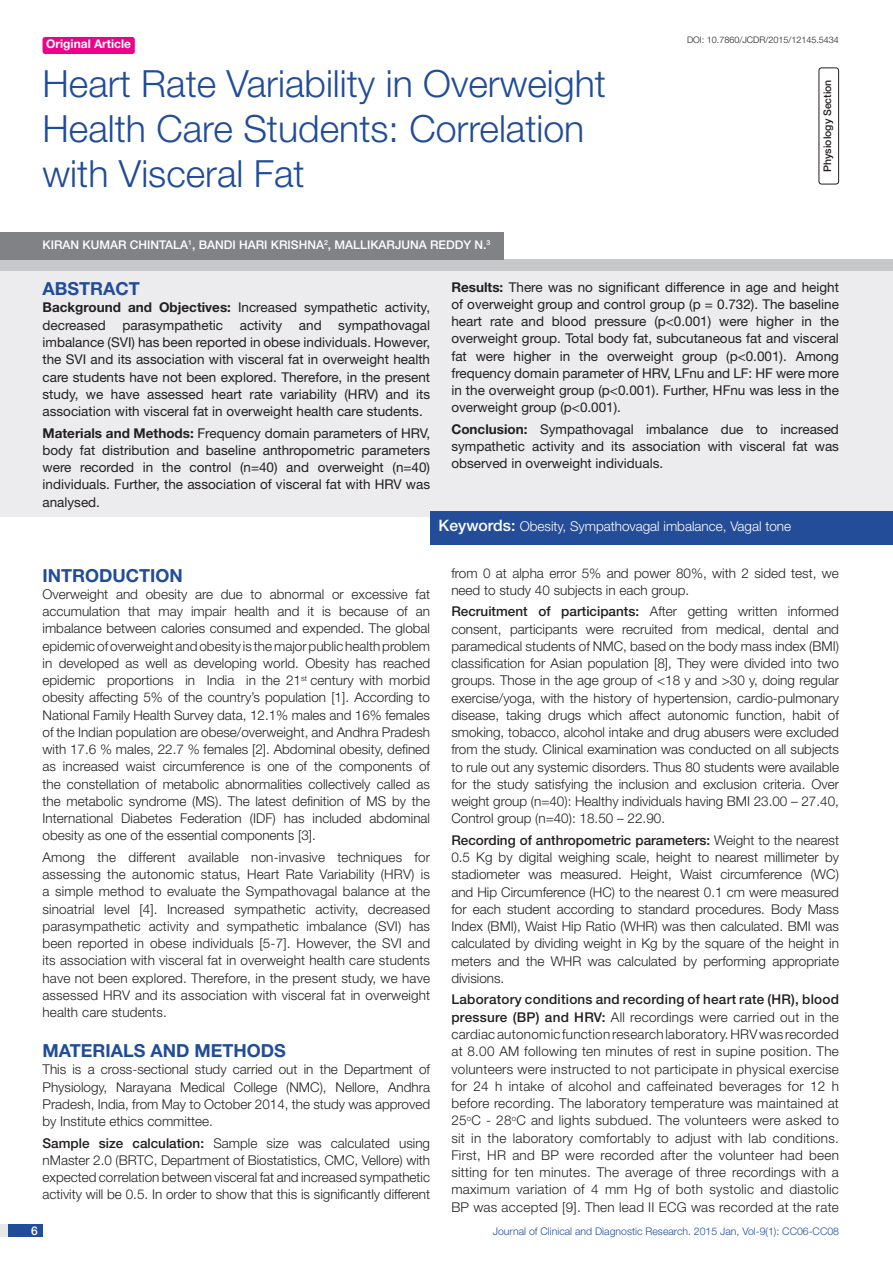
<style>
.page{position:relative;width:893px;height:1263px;background:#fff}
.page>*{position:absolute;margin:0;border:0;box-sizing:border-box;transform-origin:0 0}
.t1{font:300 37.5px/45px "Helvetica Neue";color:#214c99}
.Level_1{font:700 18px "Helvetica Neue";color:#214c99}
.Abstract_head{font:700 18px "Helvetica Neue";color:#214c99}
.Body_text{font:300 13.5px/17.2px "Helvetica Neue";color:#231f20;text-align:justify}
.Abstract_text{font:13.5px/17.2px "Helvetica Neue";color:#231f20;text-align:justify}
.t2{font:300 13.5px "Helvetica Neue";color:#fff}
.Author{font:500 12px "Helvetica Neue";color:#fff}
.t3{font:700 12px "Helvetica Neue";color:#fff}
.t4{font:300 10.5px "Helvetica Neue";color:#214c99}
.con_particulars{font:500 10.5px "Helvetica Neue";color:#231f20}
.DOI{font:300 9px "Helvetica Neue";color:#231f20}
.s1{color:#244d99}
.s2{font-weight:700}
.s3{font-weight:500;font-size:15.75px}
.s4{font-weight:500}
</style>
<div class="page">
<div style="left:0;top:1224px;width:43px;height:13px;background:#e6e7e9"></div>
<div style="left:8px;top:1224px;width:35px;height:13px;background:#214c99"></div>
<div style="left:43px;top:37px;width:92px;height:17px;background:#ed028c;border-radius:3px"></div>
<div style="left:0;top:259px;width:893px;height:12px;background:#c7c8ca"></div>
<div style="left:819px;top:68px;width:20px;height:116px;border:1px solid #231f20;border-radius:3px"></div>
<div style="left:0;top:232px;width:504px;height:28px;background:#808285"></div>
<div style="left:0;top:271px;width:893px;height:246px;background:#ececee"></div>
<div style="left:430px;top:511px;width:463px;height:34px;background:#244d99"></div>
<p class="DOI" style="left:687px;top:35px;width:153px">DOI: 10.7860/JCDR/2015/12145.5434</p>
<p class="t3" style="left:46px;top:37px;width:87px">Original Article</p>
<p class="t1" style="left:43px;top:60px;width:565px">Heart Rate Variability in Overweight<br>Health Care Students: Correlation with Visceral Fat</p>
<p class="con_particulars" style="left:821px;top:172px;width:94px;rotate:-90deg">Physiology Section</p>
<p class="Author" style="left:43px;top:238px;width:449px">Kiran Kumar Chintala<sup>1</sup>, Bandi Hari Krishna<sup>2</sup>, Mallikarjuna Reddy N.<sup>3</sup></p>
<p class="Abstract_head" style="left:43px;top:278px;width:98px">ABST<span class="s1">RAC</span>T</p>
<p class="Abstract_text" style="left:43px;top:299px;width:389px"><span class="s2">Background and Objectives:</span> Increased sympathetic activity, decreased parasympathetic activity and sympathovagal imbalance (SVI) has been reported in obese individuals. However, the SVI and its association with visceral fat in overweight health care students have not been explored. Therefore, in the present study, we have assessed heart rate variability (HRV) and its association with visceral fat in overweight health care students.</p>
<p class="Abstract_text" style="left:43px;top:424px;width:389px"><span class="s2">Materials and Methods:</span> Frequency domain parameters of HRV, body fat distribution and baseline anthropometric parameters were recorded in the control (n=40) and overweight (n=40) individuals. Further, the association of visceral fat with HRV was analysed.</p>
<p class="Abstract_text" style="left:451px;top:278px;width:389px"><span class="s2">Results:</span> There was no significant difference in age and height of overweight group and control group (p = 0.732). The baseline heart rate and blood pressure (p&lt;0.001) were higher in the overweight group. Total body fat, subcutaneous fat and visceral fat were higher in the overweight group (p&lt;0.001). Among frequency domain parameter of HRV, LFnu and LF: HF were more in the overweight group (p&lt;0.001). Further, HFnu was less in the overweight group (p&lt;0.001).</p>
<p class="Abstract_text" style="left:451px;top:420px;width:389px"><span class="s2">Conclusion:</span> Sympathovagal imbalance due to increased sympathetic activity and its association with visceral fat was observed in overweight individuals.</p>
<p class="t2" style="left:439px;top:518px;width:354px"><span class="s3">Keywords:</span> Obesity, Sympathovagal imbalance, Vagal tone</p>
<p class="Level_1" style="left:43px;top:564px;width:142px">Introduction</p>
<p class="Body_text" style="left:43px;top:585px;width:389px">Overweight and obesity are due to abnormal or excessive fat accumulation that may impair health and it is because of an imbalance between calories consumed and expended. The global epidemic of overweight and obesity is the major public health problem in developed as well as developing world. Obesity has reached epidemic proportions in India in the 21<sup>st</sup> century with morbid obesity affecting 5% of the country’s population [1]. According to National Family Health Survey data, 12.1% males and 16% females of the Indian population are obese/overweight, and Andhra Pradesh with 17.6 % males, 22.7 % females [2]. Abdominal obesity, defined as increased waist circumference is one of the components of the constellation of metabolic abnormalities collectively called as the metabolic syndrome (MS). The latest definition of MS by the International Diabetes Federation (IDF) has included abdominal obesity as one of the essential components [3].</p>
<p class="Body_text" style="left:43px;top:848px;width:389px">Among the different available non-invasive techniques for assessing the autonomic status, Heart Rate Variability (HRV) is a simple method to evaluate the Sympathovagal balance at the sinoatrial level [4]. Increased sympathetic activity, decreased parasympathetic activity and sympathetic imbalance (SVI) has been reported in obese individuals [5-7]. However, the SVI and its association with visceral fat in overweight health care students have not been explored. Therefore, in the present study, we have assessed HRV and its association with visceral fat in overweight health care students.</p>
<p class="Level_1" style="left:43px;top:1039px;width:245px">Materials and Methods</p>
<p class="Body_text" style="left:43px;top:1060px;width:389px">This is a cross-sectional study carried out in the Department of Physiology, Narayana Medical College (NMC), Nellore, Andhra Pradesh, India, from May to October 2014, the study was approved by Institute ethics committee.</p>
<p class="Body_text" style="left:43px;top:1134px;width:389px"><span class="s4">Sample size calculation:</span> Sample size was calculated using nMaster 2.0 (BRTC, Department of Biostatistics, CMC, Vellore) with expected correlation between visceral fat and increased sympathetic activity will be 0.5. In order to show that this is significantly different</p>
<p class="Body_text" style="left:451px;top:564px;width:389px">from 0 at alpha error 5% and power 80%, with 2 sided test, we need to study 40 subjects in each group.</p>
<p class="Body_text" style="left:451px;top:603px;width:389px"><span class="s4">Recruitment of participants:</span> After getting written informed consent, participants were recruited from medical, dental and paramedical students of NMC, based on the body mass index (BMI) classification for Asian population [8], They were divided into two groups. Those in the age group of &lt;18 y and &gt;30 y, doing regular exercise/yoga, with the history of hypertension, cardio-pulmonary disease, taking drugs which affect autonomic function, habit of smoking, tobacco, alcohol intake and drug abusers were excluded from the study. Clinical examination was conducted on all subjects to rule out any systemic disorders. Thus 80 students were available for the study satisfying the inclusion and exclusion criteria. Over weight group (n=40): Healthy individuals having BMI 23.00 – 27.40, Control group (n=40): 18.50 – 22.90.</p>
<p class="Body_text" style="left:451px;top:831px;width:389px"><span class="s4">Recording of anthropometric parameters:</span> Weight to the nearest 0.5 Kg by digital weighing scale, height to nearest millimeter by stadiometer was measured. Height, Waist circumference (WC) and Hip Circumference (HC) to the nearest 0.1 cm were measured for each student according to standard procedures. Body Mass Index (BMI), Waist Hip Ratio (WHR) was then calculated. BMI was calculated by dividing weight in Kg by the square of the height in meters and the WHR was calculated by performing appropriate divisions.</p>
<p class="Body_text" style="left:451px;top:991px;width:389px"><span class="s4">Laboratory conditions and recording of heart rate (HR), blood pressure (BP) and HRV:</span> All recordings were carried out in the cardiac autonomic function research laboratory. HRV was recorded at 8.00 AM following ten minutes of rest in supine position. The volunteers were instructed to not participate in physical exercise for 24 h intake of alcohol and caffeinated beverages for 12 h before recording. The laboratory temperature was maintained at 25<sup>o</sup>C - 28<sup>o</sup>C and lights subdued. The volunteers were asked to sit in the laboratory comfortably to adjust with lab conditions.<br>First, HR and BP were recorded after the volunteer had been sitting for ten minutes. The average of three recordings with a maximum variation of 4 mm Hg of both systolic and diastolic BP was accepted [9]. Then lead II ECG was recorded at the rate</p>
<p class="Author" style="left:31px;top:1223px;width:8px">6</p>
<p class="t4" style="left:493px;top:1225px;width:348px">Journal of Clinical and Diagnostic Research. 2015 Jan, Vol-9(1): CC06-CC08</p>
</div>
